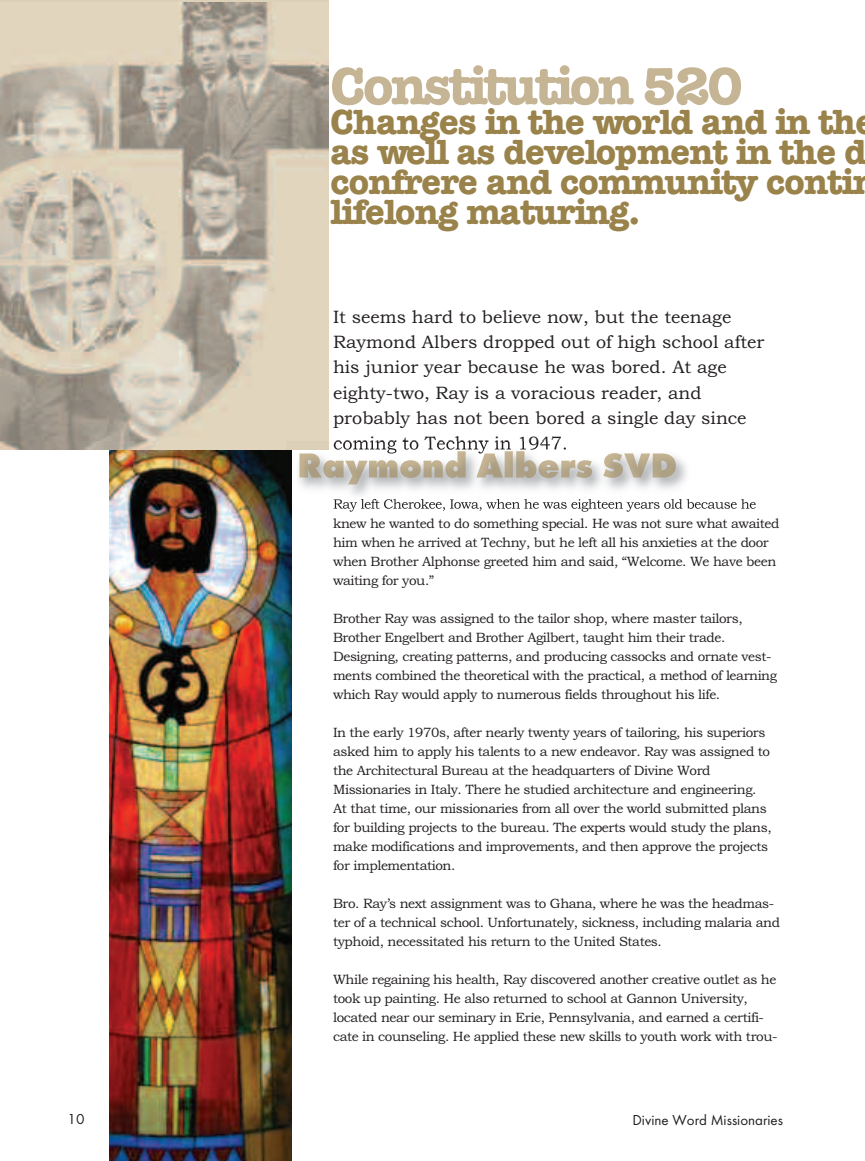
<style>
.page{position:relative;width:865px;height:1161px;background:#fff}
.page>*{position:absolute;margin:0;border:0;box-sizing:border-box;transform-origin:0 0}
.t1{font:700 36px/30px "American Typewriter";letter-spacing:-.035em;color:#9a824b}
.t2{font:18px/25.3px "Bookman Old Style";color:#231f20}
.t3{font:15px "Futura T";color:#231f20}
.t4{font:13.5px/19px "Bookman Old Style";letter-spacing:-.03em;color:#231f20}
</style>
<div class="page">
<svg style="left:332px;top:67px;width:152px;height:38px"></svg>
<hr style="left:0;top:0;width:329px;height:3px;background:#dcd0b9">
<img style="left:0;top:3px;width:329px;height:447px">
<img style="left:109px;top:450px;width:183px;height:711px">
<img style="left:287px;top:441px;width:469px;height:71px">
<img style="left:334px;top:441px;width:60px;height:9px">
<img style="left:334px;top:499px;width:41px;height:13px">
<img style="left:287px;top:450px;width:5px;height:68px">
<img style="left:299px;top:451px;width:324px;height:33px">
<h1 class="t1" style="left:330px;top:105px;width:538px">Changes in the world and in th as well as development in the d confrere and community conti lifelong maturing.</h1>
<p class="t2" style="left:333px;top:304px;width:433px">It seems hard to believe now, but the teenage Raymond Albers dropped out of high school after his junior year because he was bored. At age eighty-two, Ray is a voracious reader, and probably has not been bored a single day since coming to Techny in 1947.</p>
<p class="t4" style="left:333px;top:513px;width:448px">knew he wanted to do something special. He was not sure what awaited him when he arrived at Techny, but he left all his anxieties at the door when Brother Alphonse greeted him and said, “Welcome. We have been waiting for you.”</p>
<p class="t4" style="left:333px;top:609px;width:445px">Brother Ray was assigned to the tailor shop, where master tailors, Brother Engelbert and Brother Agilbert, taught him their trade.<br>Designing, creating patterns, and producing cassocks and ornate vest&shy;ments combined the theoretical with the practical, a method of learning which Ray would apply to numerous fields throughout his life.</p>
<p class="t4" style="left:333px;top:723px;width:440px">In the early 1970s, after nearly twenty years of tailoring, his superiors asked him to apply his talents to a new endeavor. Ray was assigned to the Architectural Bureau at the headquarters of Divine Word Missionaries in Italy. There he studied architecture and engineering.<br>At that time, our missionaries from all over the world submitted plans for building projects to the bureau. The experts would study the plans, make modifications and improvements, and then approve the projects for implementation.</p>
<p class="t4" style="left:333px;top:894px;width:448px">Bro. Ray’s next assignment was to Ghana, where he was the headmas&shy;ter of a technical school. Unfortunately, sickness, including malaria and typhoid, necessitated his return to the United States.</p>
<p class="t4" style="left:333px;top:970px;width:446px">While regaining his health, Ray discovered another creative outlet as he took up painting. He also returned to school at Gannon University, located near our seminary in Erie, Pennsylvania, and earned a certifi&shy;cate in counseling. He applied these new skills to youth work with trou-</p>
<p class="t3" style="left:67px;top:1110px;width:19px">10</p>
<p class="t3" style="left:632px;top:1111px;width:152px">Divine Word Missionaries</p>
</div>
